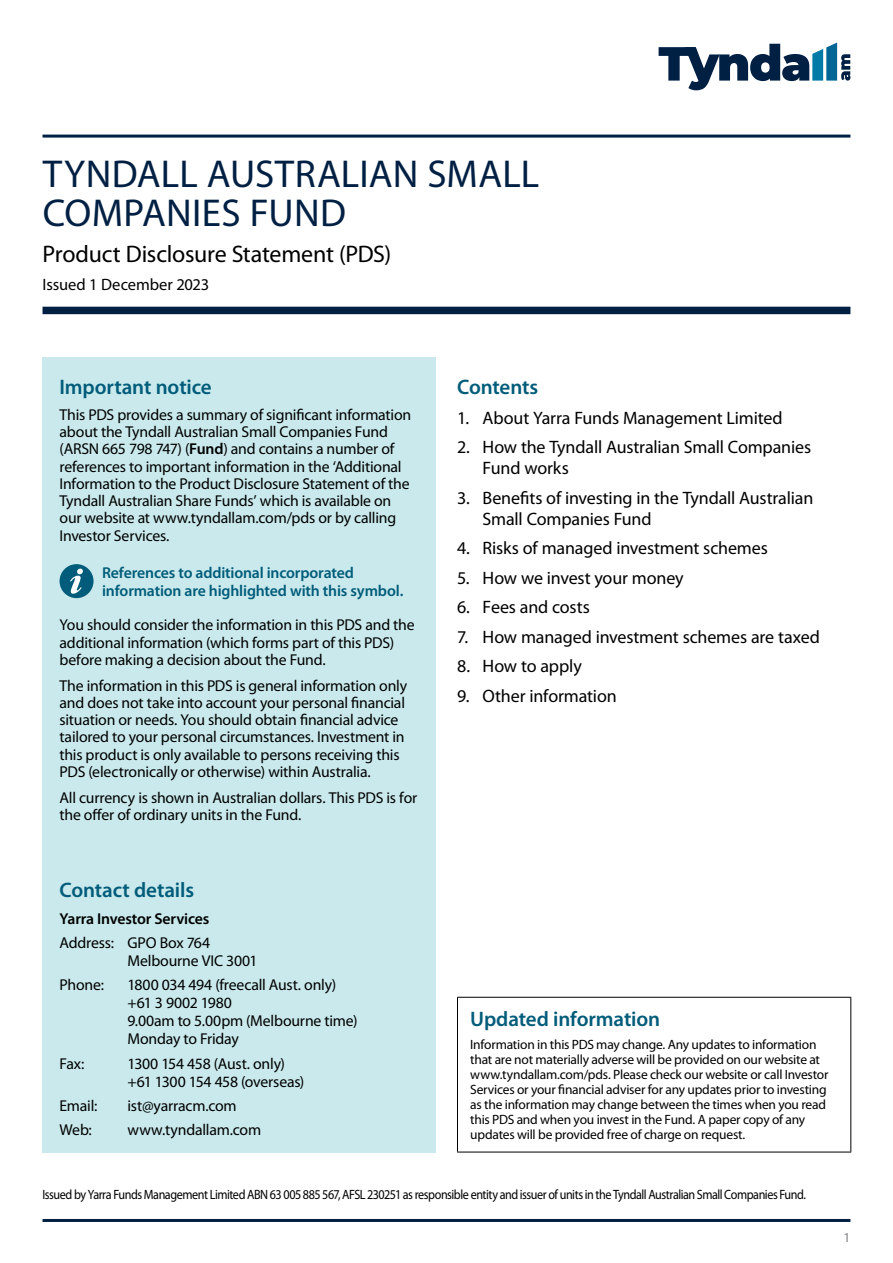
<style>
.page{position:relative;width:893px;height:1263px;background:#fff}
.page>*{position:absolute;margin:0;border:0;box-sizing:border-box;transform-origin:0 0}
.t1{font:39px/39px "Myriad Pro";letter-spacing:.005em;color:#002043}
.t2{font:24px "Myriad Pro";letter-spacing:-.015em;color:#000}
.t3{font:600 21px "Myriad Pro";letter-spacing:-.005em;color:#005c7a}
.t4{font:18px/21px "Myriad Pro";letter-spacing:-.01em;color:#000}
.t5{font:16.5px "Myriad Pro";letter-spacing:-.005em;color:#000}
.t6{font:15.75px/17.2px "Myriad Pro";letter-spacing:-.015em;color:#000}
.t7{font:600 15.75px/17.2px "Myriad Pro";letter-spacing:-.01em;color:#005c7a}
.t8{font:600 15.75px "Myriad Pro";letter-spacing:-.01em;color:#000}
.t9{font:13.5px/15px "Myriad Pro";letter-spacing:-.02em;color:#000}
.t10{font:13.5px "Myriad Pro";letter-spacing:-.04em;color:#000;scale:.9 1}
.t11{font:13.5px "Myriad Pro";color:#808285}
.s1{font-weight:600}
</style>
<div class="page">
<hr style="left:43px;top:1219px;width:807px;height:3px;background:#002043">
<div style="left:43px;top:357px;width:393px;height:795px;background:#c9e9ec"></div>
<div style="left:60px;top:564px;width:34px;height:34px;background:#005c7a;border-radius:50%"></div>
<svg style="left:70px;top:569px;width:13px;height:25px"></svg>
<div style="left:43px;top:307px;width:807px;height:7px;background:#002043"></div>
<hr style="left:43px;top:135px;width:807px;height:3px;background:#002043">
<hr style="left:457px;top:998px;width:1px;height:154px;background:#000">
<hr style="left:457px;top:997px;width:394px;height:1px;background:#000">
<hr style="left:850px;top:998px;width:1px;height:154px;background:#000">
<hr style="left:457px;top:1152px;width:394px;height:1px;background:#000">
<svg style="left:659px;top:43px;width:191px;height:47px"></svg>
<h1 class="t1" style="left:43px;top:155px;width:498px">TYNDALL AUSTRALIAN SMALL<br>COMPANIES FUND</h1>
<h2 class="t2" style="left:43px;top:240px;width:350px">Product Disclosure Statement (PDS)</h2>
<p class="t5" style="left:43px;top:275px;width:168px">Issued 1 December 2023</p>
<h3 class="t3" style="left:60px;top:376px;width:154px">Important notice</h3>
<p class="t6" style="left:60px;top:406px;width:353px">This PDS provides a summary of significant information about the Tyndall Australian Small Companies Fund (ARSN 665 798 747) (<span class="s1">Fund</span>) and contains a number of references to important information in the ‘Additional Information to the Product Disclosure Statement of the Tyndall Australian Share Funds’ which is available on our website at www.tyndallam.com/pds or by calling Investor Services.</p>
<p class="t7" style="left:102px;top:565px;width:303px">References to additional incorporated information are highlighted with this symbol.</p>
<p class="t6" style="left:60px;top:617px;width:357px">You should consider the information in this PDS and the additional information (which forms part of this PDS) before making a decision about the Fund.</p>
<p class="t6" style="left:60px;top:677px;width:349px">The information in this PDS is general information only and does not take into account your personal financial situation or needs. You should obtain financial advice tailored to your personal circumstances. Investment in this product is only available to persons receiving this PDS (electronically or otherwise) within Australia.</p>
<p class="t6" style="left:60px;top:789px;width:359px">All currency is shown in Australian dollars. This PDS is for the offer of ordinary units in the Fund.</p>
<h3 class="t3" style="left:457px;top:376px;width:83px">Contents</h3>
<p class="t4" style="left:457px;top:408px;width:327px">1. About Yarra Funds Management Limited</p>
<p class="t4" style="left:483px;top:437px;width:330px;text-indent:-26px">2. How the Tyndall Australian Small Companies<br>Fund works</p>
<p class="t4" style="left:483px;top:488px;width:332px;text-indent:-26px">3. Benefits of investing in the Tyndall Australian<br>Small Companies Fund</p>
<p class="t4" style="left:457px;top:538px;width:312px">4. Risks of managed investment schemes</p>
<p class="t4" style="left:457px;top:568px;width:228px">5. How we invest your money</p>
<p class="t4" style="left:457px;top:597px;width:134px">6. Fees and costs</p>
<p class="t4" style="left:457px;top:627px;width:364px">7. How managed investment schemes are taxed</p>
<p class="t4" style="left:457px;top:656px;width:126px">8. How to apply</p>
<p class="t4" style="left:457px;top:686px;width:161px">9. Other information</p>
<h3 class="t3" style="left:60px;top:878px;width:136px">Contact details</h3>
<p class="t8" style="left:60px;top:909px;width:151px">Yarra Investor Services</p>
<p class="t6" style="left:128px;top:934px;width:131px;line-height:18px;text-indent:-68px">Address: GPO Box 764<br>Melbourne VIC 3001</p>
<p class="t6" style="left:60px;top:977px;width:46px">Phone:</p>
<p class="t6" style="left:128px;top:976px;width:232px;line-height:18px">1800 034 494 (freecall Aust. only) +61 3 9002 1980<br>9.00am to 5.00pm (Melbourne time)<br>Monday to Friday</p>
<p class="t6" style="left:60px;top:1055px;width:26px">Fax:</p>
<p class="t6" style="left:128px;top:1055px;width:178px;line-height:18px">1300 154 458 (Aust. only) +61 1300 154 458 (overseas)</p>
<p class="t6" style="left:60px;top:1097px;width:39px">Email:</p>
<p class="t6" style="left:128px;top:1097px;width:111px">ist@yarracm.com</p>
<p class="t6" style="left:60px;top:1122px;width:34px">Web:</p>
<p class="t6" style="left:128px;top:1122px;width:135px">www.tyndallam.com</p>
<h3 class="t3" style="left:470px;top:1007px;width:191px">Updated information</h3>
<p class="t9" style="left:470px;top:1037px;width:360px">Information in this PDS may change. Any updates to information that are not materially adverse will be provided on our website at www.tyndallam.com/pds. Please check our website or call Investor Services or your financial adviser for any updates prior to investing as the information may change between the times when you read this PDS and when you invest in the Fund. A paper copy of any updates will be provided free of charge on request.</p>
<p class="t10" style="left:43px;top:1187px;width:850px">Issued by Yarra Funds Management Limited ABN 63 005 885 567, AFSL 230251 as responsible entity and issuer of units in the Tyndall Australian Small Companies Fund.</p>
<p class="t11" style="left:843px;top:1230px;width:8px">1</p>
</div>
